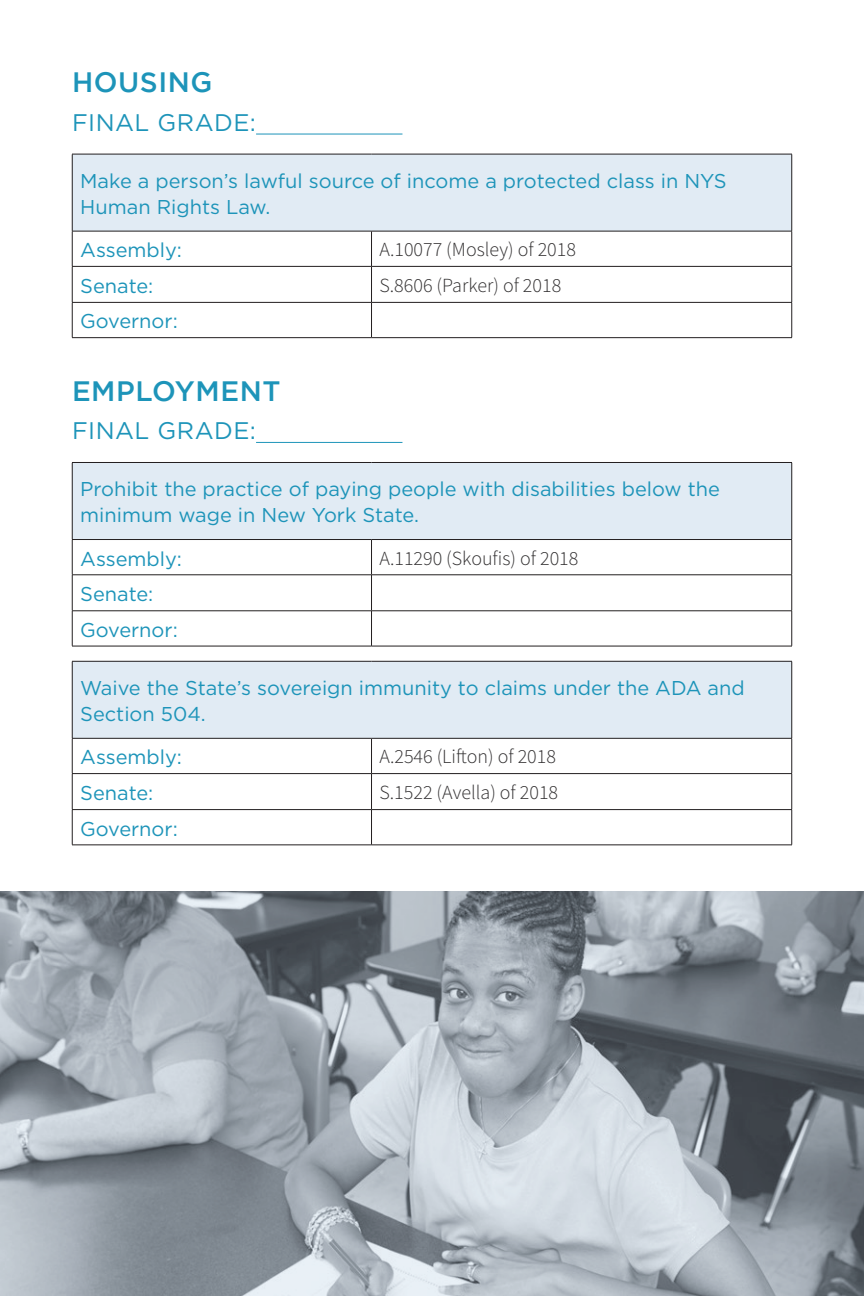
<style>
.page{position:relative;width:864px;height:1296px;background:#fff}
.page>*{position:absolute;margin:0;border:0;box-sizing:border-box;transform-origin:0 0}
.t1{font:500 28px "Gotham";letter-spacing:.02em;color:#1d94b9}
.t2{font:24px "Gotham";letter-spacing:.02em;color:#1d94b9}
.t3{font:20px/26px "Gotham";color:#1d94b9}
.t4{font:300 20px "Source Sans Pro";color:#312f30}
</style>
<div class="page">
<div style="left:72px;top:154px;width:720px;height:77px;background:#e1ebf4"></div>
<svg style="left:73px;top:265px;width:718px;height:37px"></svg>
<hr style="left:72px;top:154px;width:300px;height:1px;background:#231f20">
<hr style="left:72px;top:154px;width:1px;height:77px;background:#231f20">
<hr style="left:372px;top:154px;width:420px;height:1px;background:#231f20">
<hr style="left:791px;top:154px;width:1px;height:77px;background:#231f20">
<hr style="left:72px;top:231px;width:300px;height:1px;background:#231f20">
<hr style="left:72px;top:231px;width:1px;height:35px;background:#231f20">
<hr style="left:372px;top:231px;width:420px;height:1px;background:#231f20">
<hr style="left:371px;top:231px;width:1px;height:35px;background:#231f20">
<hr style="left:791px;top:231px;width:1px;height:35px;background:#231f20">
<hr style="left:72px;top:266px;width:300px;height:1px;background:#231f20">
<hr style="left:72px;top:267px;width:1px;height:35px;background:#231f20">
<hr style="left:372px;top:266px;width:420px;height:1px;background:#231f20">
<hr style="left:371px;top:267px;width:1px;height:35px;background:#231f20">
<hr style="left:791px;top:267px;width:1px;height:35px;background:#231f20">
<hr style="left:72px;top:302px;width:300px;height:1px;background:#231f20">
<hr style="left:72px;top:303px;width:1px;height:34px;background:#231f20">
<hr style="left:372px;top:302px;width:420px;height:1px;background:#231f20">
<hr style="left:371px;top:303px;width:1px;height:34px;background:#231f20">
<hr style="left:791px;top:303px;width:1px;height:34px;background:#231f20">
<hr style="left:72px;top:337px;width:300px;height:1px;background:#231f20">
<hr style="left:372px;top:337px;width:420px;height:1px;background:#231f20">
<hr style="left:256px;top:134px;width:146px;height:1px;background:#1d94b9">
<div style="left:72px;top:462px;width:720px;height:78px;background:#e1ebf4"></div>
<svg style="left:73px;top:575px;width:718px;height:71px"></svg>
<hr style="left:72px;top:462px;width:300px;height:1px;background:#231f20">
<hr style="left:72px;top:463px;width:1px;height:76px;background:#231f20">
<hr style="left:372px;top:462px;width:420px;height:1px;background:#231f20">
<hr style="left:791px;top:463px;width:1px;height:76px;background:#231f20">
<hr style="left:72px;top:539px;width:300px;height:1px;background:#231f20">
<hr style="left:72px;top:540px;width:1px;height:35px;background:#231f20">
<hr style="left:372px;top:539px;width:420px;height:1px;background:#231f20">
<hr style="left:371px;top:540px;width:1px;height:35px;background:#231f20">
<hr style="left:791px;top:540px;width:1px;height:35px;background:#231f20">
<hr style="left:72px;top:574px;width:300px;height:1px;background:#231f20">
<hr style="left:72px;top:575px;width:1px;height:36px;background:#231f20">
<hr style="left:372px;top:574px;width:420px;height:1px;background:#231f20">
<hr style="left:371px;top:575px;width:1px;height:36px;background:#231f20">
<hr style="left:791px;top:575px;width:1px;height:36px;background:#231f20">
<hr style="left:72px;top:610px;width:300px;height:1px;background:#231f20">
<hr style="left:72px;top:611px;width:1px;height:35px;background:#231f20">
<hr style="left:372px;top:610px;width:420px;height:1px;background:#231f20">
<hr style="left:371px;top:611px;width:1px;height:35px;background:#231f20">
<hr style="left:791px;top:611px;width:1px;height:35px;background:#231f20">
<hr style="left:72px;top:646px;width:300px;height:1px;background:#231f20">
<hr style="left:372px;top:646px;width:420px;height:1px;background:#231f20">
<hr style="left:256px;top:442px;width:146px;height:1px;background:#1d94b9">
<div style="left:72px;top:661px;width:720px;height:77px;background:#e1ebf4"></div>
<svg style="left:73px;top:774px;width:718px;height:71px"></svg>
<hr style="left:72px;top:661px;width:300px;height:1px;background:#231f20">
<hr style="left:72px;top:662px;width:1px;height:76px;background:#231f20">
<hr style="left:372px;top:661px;width:420px;height:1px;background:#231f20">
<hr style="left:791px;top:662px;width:1px;height:76px;background:#231f20">
<hr style="left:72px;top:738px;width:300px;height:1px;background:#231f20">
<hr style="left:72px;top:739px;width:1px;height:34px;background:#231f20">
<hr style="left:372px;top:738px;width:420px;height:1px;background:#231f20">
<hr style="left:371px;top:739px;width:1px;height:34px;background:#231f20">
<hr style="left:791px;top:739px;width:1px;height:34px;background:#231f20">
<hr style="left:72px;top:773px;width:300px;height:1px;background:#231f20">
<hr style="left:72px;top:774px;width:1px;height:35px;background:#231f20">
<hr style="left:372px;top:773px;width:420px;height:1px;background:#231f20">
<hr style="left:371px;top:774px;width:1px;height:35px;background:#231f20">
<hr style="left:791px;top:774px;width:1px;height:35px;background:#231f20">
<hr style="left:72px;top:809px;width:300px;height:1px;background:#231f20">
<hr style="left:72px;top:810px;width:1px;height:35px;background:#231f20">
<hr style="left:372px;top:809px;width:420px;height:1px;background:#231f20">
<hr style="left:371px;top:810px;width:1px;height:35px;background:#231f20">
<hr style="left:791px;top:810px;width:1px;height:35px;background:#231f20">
<hr style="left:72px;top:845px;width:300px;height:1px;background:#231f20">
<hr style="left:372px;top:845px;width:420px;height:1px;background:#231f20">
<svg style="left:0;top:891px;width:864px;height:405px;background:#99a1a9"></svg>
<p class="t1" style="left:72px;top:67px;width:142px">HOUSING</p>
<p class="t2" style="left:72px;top:109px;width:186px">FINAL GRADE:</p>
<p class="t3" style="left:80px;top:168px;width:648px">Make a person’s lawful source of income a protected class in NYS<br>Human Rights Law.</p>
<p class="t3" style="left:80px;top:237px;width:103px">Assembly:</p>
<p class="t4" style="left:380px;top:237px;width:198px">A.10077 (Mosley) of 2018</p>
<p class="t3" style="left:80px;top:272px;width:75px">Senate:</p>
<p class="t4" style="left:380px;top:273px;width:183px">S.8606 (Parker) of 2018</p>
<p class="t3" style="left:80px;top:308px;width:99px">Governor:</p>
<p class="t1" style="left:72px;top:375px;width:210px">EMPLOYMENT</p>
<p class="t2" style="left:72px;top:417px;width:186px">FINAL GRADE:</p>
<p class="t3" style="left:80px;top:476px;width:641px">Prohibit the practice of paying people with disabilities below the minimum wage in New York State.</p>
<p class="t3" style="left:80px;top:545px;width:103px">Assembly:</p>
<p class="t4" style="left:380px;top:546px;width:200px">A.11290 (Skoufis) of 2018</p>
<p class="t3" style="left:80px;top:581px;width:75px">Senate:</p>
<p class="t3" style="left:80px;top:616px;width:99px">Governor:</p>
<p class="t3" style="left:80px;top:675px;width:666px">Waive the State’s sovereign immunity to claims under the ADA and<br>Section 504.</p>
<p class="t3" style="left:80px;top:744px;width:103px">Assembly:</p>
<p class="t4" style="left:380px;top:745px;width:178px">A.2546 (Lifton) of 2018</p>
<p class="t3" style="left:80px;top:780px;width:75px">Senate:</p>
<p class="t4" style="left:380px;top:780px;width:180px">S.1522 (Avella) of 2018</p>
<p class="t3" style="left:80px;top:815px;width:99px">Governor:</p>
</div>
